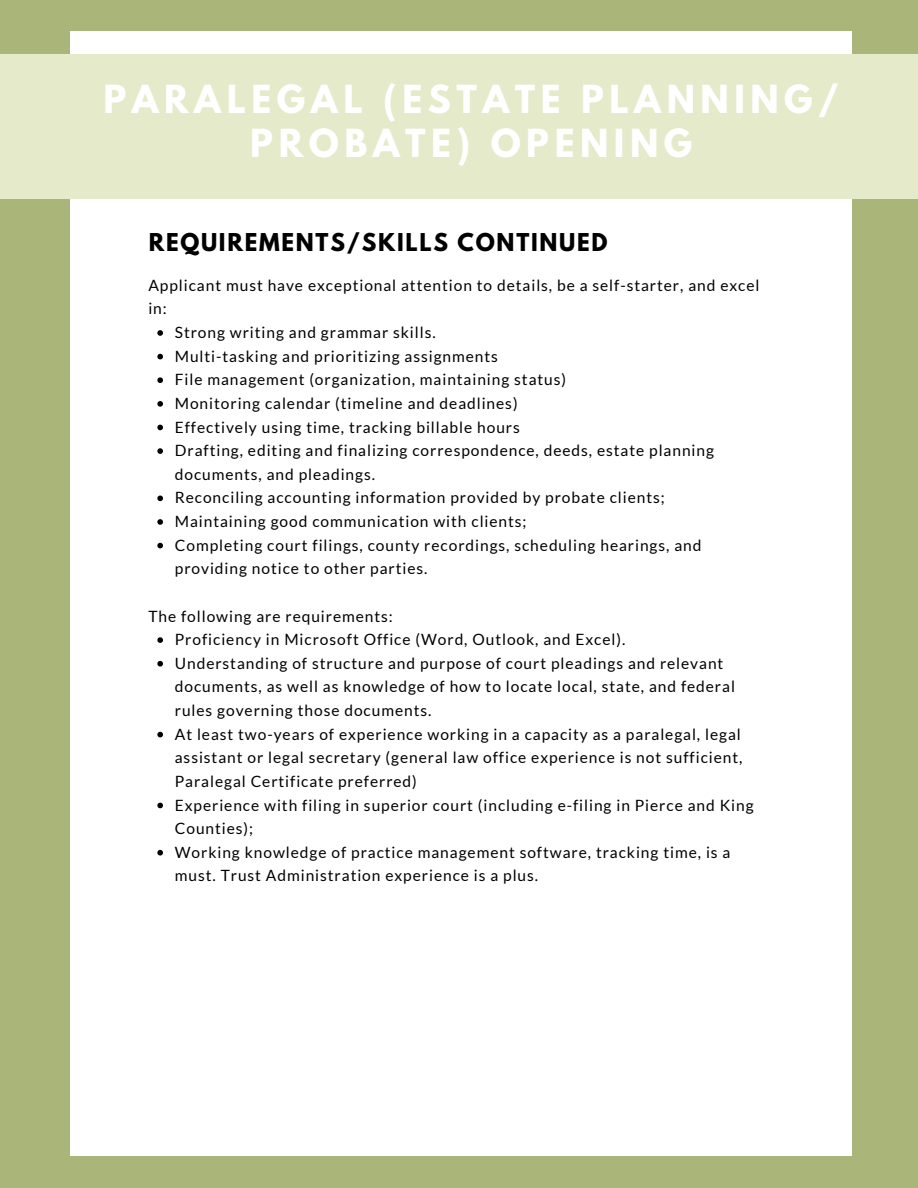
<style>
.page{position:relative;width:918px;height:1188px;background:#aab579}
.page>*{position:absolute;margin:0;border:0;box-sizing:border-box;transform-origin:0 0}
.t1{font:700 34.35px/43.8px "League Spartan";letter-spacing:.16em;color:#fff;text-align:center}
.t2{font:700 21.75px "League Spartan";letter-spacing:.08em;color:#000}
.t3{font:15.6px/23.7px "Lato";letter-spacing:.06em;color:#000}
</style>
<div class="page">
<div style="left:71px;top:31px;width:780px;height:1125px;background:#fff"></div>
<div style="left:0;top:55px;width:918px;height:144px;background:#e4eaca"></div>
<svg style="left:157px;top:330px;width:6px;height:6px"></svg>
<svg style="left:157px;top:354px;width:6px;height:5px"></svg>
<svg style="left:157px;top:377px;width:6px;height:6px"></svg>
<svg style="left:157px;top:401px;width:6px;height:6px"></svg>
<svg style="left:157px;top:425px;width:6px;height:5px"></svg>
<svg style="left:157px;top:448px;width:6px;height:6px"></svg>
<svg style="left:157px;top:496px;width:6px;height:5px"></svg>
<svg style="left:157px;top:519px;width:6px;height:6px"></svg>
<svg style="left:157px;top:543px;width:6px;height:5px"></svg>
<svg style="left:157px;top:637px;width:6px;height:6px"></svg>
<svg style="left:157px;top:661px;width:6px;height:6px"></svg>
<svg style="left:157px;top:732px;width:6px;height:5px"></svg>
<svg style="left:157px;top:803px;width:6px;height:5px"></svg>
<svg style="left:157px;top:850px;width:6px;height:6px"></svg>
<h1 class="t1" style="left:103px;top:82px;width:737px">PARALEGAL (ESTATE PLANNING/<br>PROBATE) OPENING</h1>
<h2 class="t2" style="left:149px;top:232px;width:460px">REQUIREMENTS/SKILLS CONTINUED</h2>
<p class="t3" style="left:148px;top:273px;width:613px">Applicant must have exceptional attention to details, be a self-starter, and excel in:</p>
<p class="t3" style="left:175px;top:320px;width:541px">Strong writing and grammar skills.<br>Multi-tasking and prioritizing assignments<br>File management (organization, maintaining status)<br>Monitoring calendar (timeline and deadlines)<br>Effectively using time, tracking billable hours<br>Drafting, editing and finalizing correspondence, deeds, estate planning documents, and pleadings.<br>Reconciling accounting information provided by probate clients; Maintaining good communication with clients;<br>Completing court filings, county recordings, scheduling hearings, and providing notice to other parties.</p>
<p class="t3" style="left:148px;top:604px;width:246px">The following are requirements:</p>
<p class="t3" style="left:175px;top:627px;width:580px">Proficiency in Microsoft Office (Word, Outlook, and Excel).<br>Understanding of structure and purpose of court pleadings and relevant documents, as well as knowledge of how to locate local, state, and federal rules governing those documents.<br>At least two-years of experience working in a capacity as a paralegal, legal assistant or legal secretary (general law office experience is not sufficient, Paralegal Certificate preferred)<br>Experience with filing in superior court (including e-filing in Pierce and King Counties);<br>Working knowledge of practice management software, tracking time, is a must. Trust Administration experience is a plus.</p>
</div>
